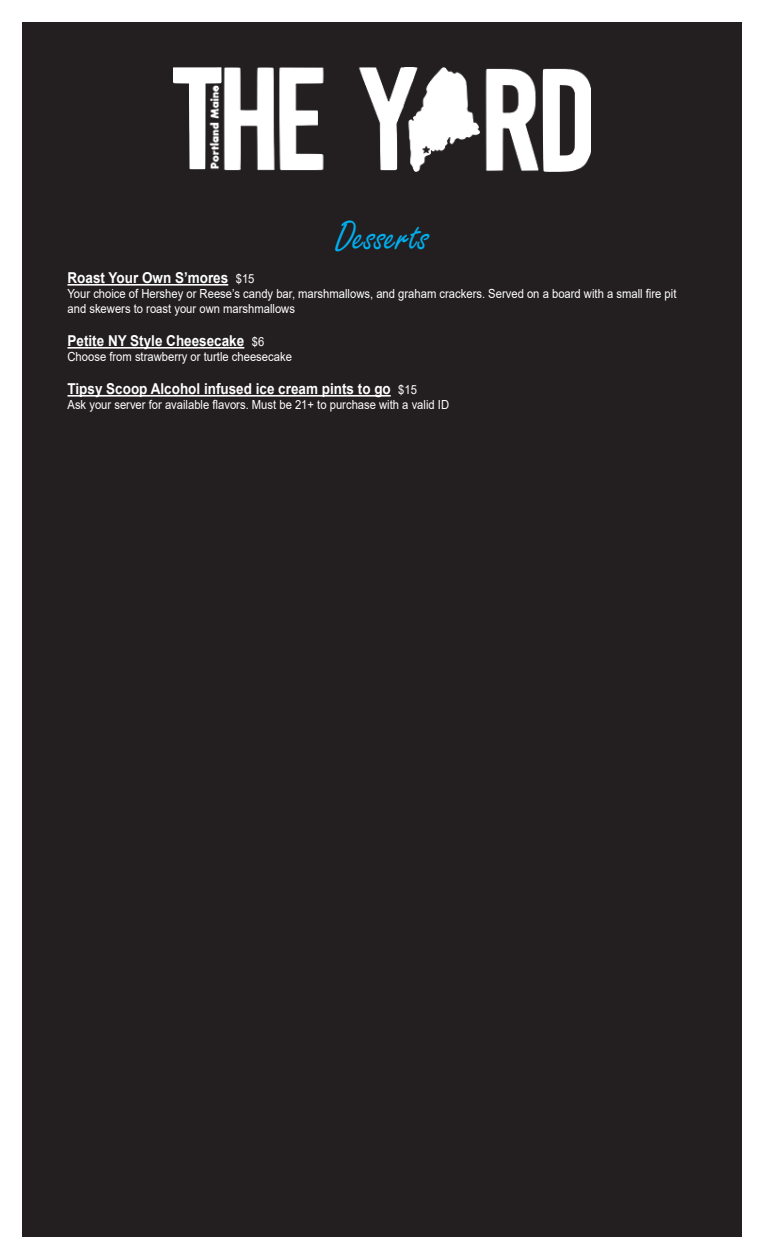
<style>
.page{position:relative;width:765px;height:1260px;background:#fff}
.page>*{position:absolute;margin:0;border:0;box-sizing:border-box;transform-origin:0 0}
.t1{font:45px "Freestyle Script";color:#00aeef;scale:.9 1}
.t2{font:700 15px "Arial";color:#fff;scale:.9 1}
.t3{font:12.5px/15px "Arial";color:#fff;scale:.9 1}
.s1{font-weight:400;font-size:12.5px}
</style>
<div class="page">
<div style="left:22px;top:22px;width:720px;height:1216px;background:#231f20"></div>
<hr style="left:68px;top:284px;width:160px;height:2px;background:#fff">
<hr style="left:68px;top:347px;width:176px;height:2px;background:#fff">
<hr style="left:68px;top:395px;width:323px;height:2px;background:#fff">
<img style="left:174px;top:68px;width:416px;height:104px">
<p class="t1" style="left:335px;top:212px;width:106px">Desserts</p>
<p class="t2" style="left:68px;top:267px;width:209px">Roast Your Own S’mores <span class="s1">$15</span></p>
<p class="t3" style="left:68px;top:286px;width:678px">Your choice of Hershey or Reese’s candy bar, marshmallows, and graham crackers. Served on a board with a small fire pit and skewers to roast your own marshmallows</p>
<p class="t2" style="left:68px;top:330px;width:220px">Petite NY Style Cheesecake <span class="s1">$6</span></p>
<p class="t3" style="left:68px;top:349px;width:251px">Choose from strawberry or turtle cheesecake</p>
<p class="t2" style="left:68px;top:378px;width:390px">Tipsy Scoop Alcohol infused ice cream pints to go <span class="s1">$15</span></p>
<p class="t3" style="left:68px;top:397px;width:426px">Ask your server for available flavors. Must be 21+ to purchase with a valid ID</p>
</div>
